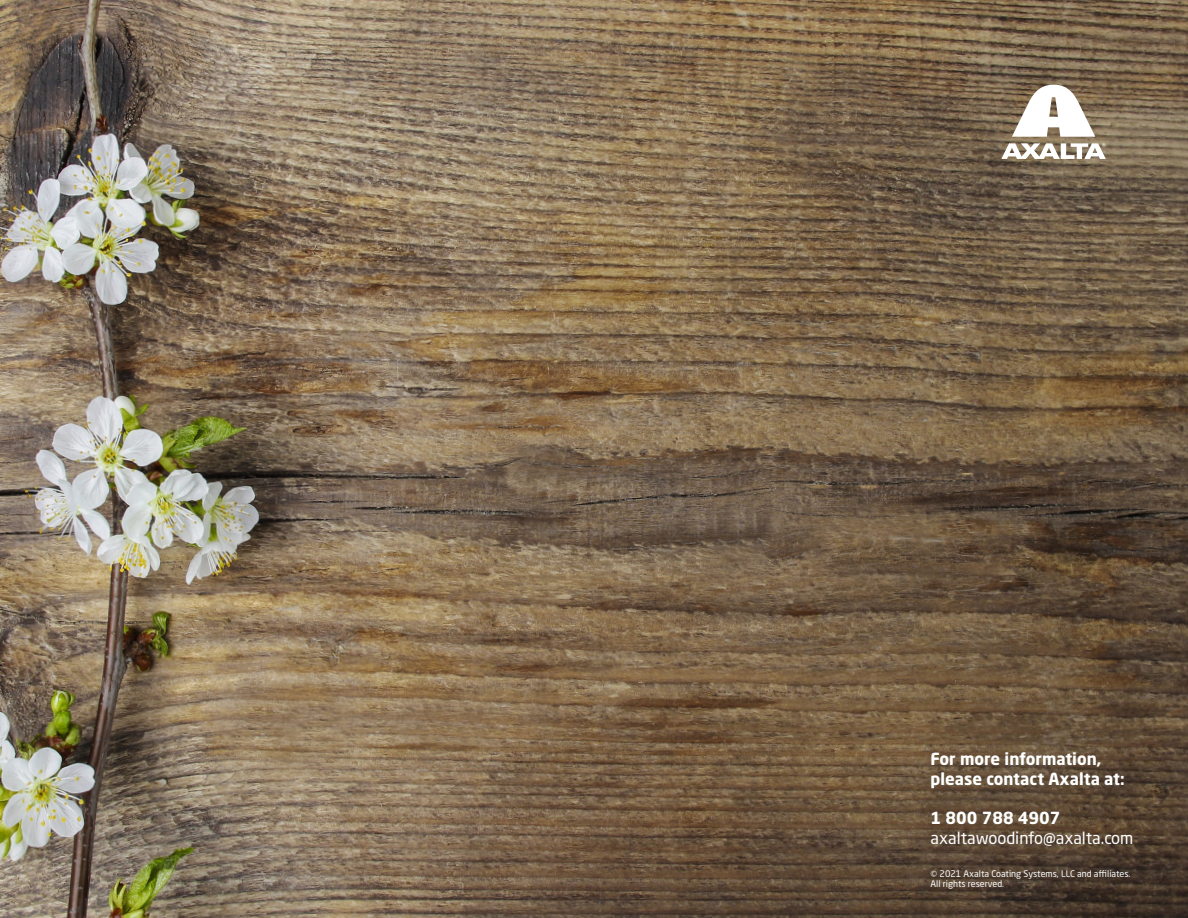
<style>
.page{position:relative;width:1188px;height:918px;background:#fff}
.page>*{position:absolute;margin:0;border:0;box-sizing:border-box;transform-origin:0 0}
.t1{font:700 16.5px "Neo Sans Pro";color:#fff}
.t2{font:16.5px "Neo Sans Pro";color:#fff}
.t3{font:9px "Neo Sans Pro";color:#fff}
</style>
<div class="page">
<img style="left:0;top:0;width:1188px;height:918px">
<svg style="left:1001px;top:85px;width:105px;height:74px"></svg>
<p class="t1" style="left:931px;top:748px;width:172px">For more information,</p>
<p class="t1" style="left:931px;top:768px;width:196px">please contact Axalta at:</p>
<p class="t1" style="left:931px;top:808px;width:131px">1 800 788 4907</p>
<p class="t2" style="left:931px;top:828px;width:204px">axaltawoodinfo@axalta.com</p>
<p class="t3" style="left:931px;top:868px;width:201px">© 2021 Axalta Coating Systems, LLC and affiliates.</p>
<p class="t3" style="left:931px;top:879px;width:75px">All rights reserved.</p>
</div>
